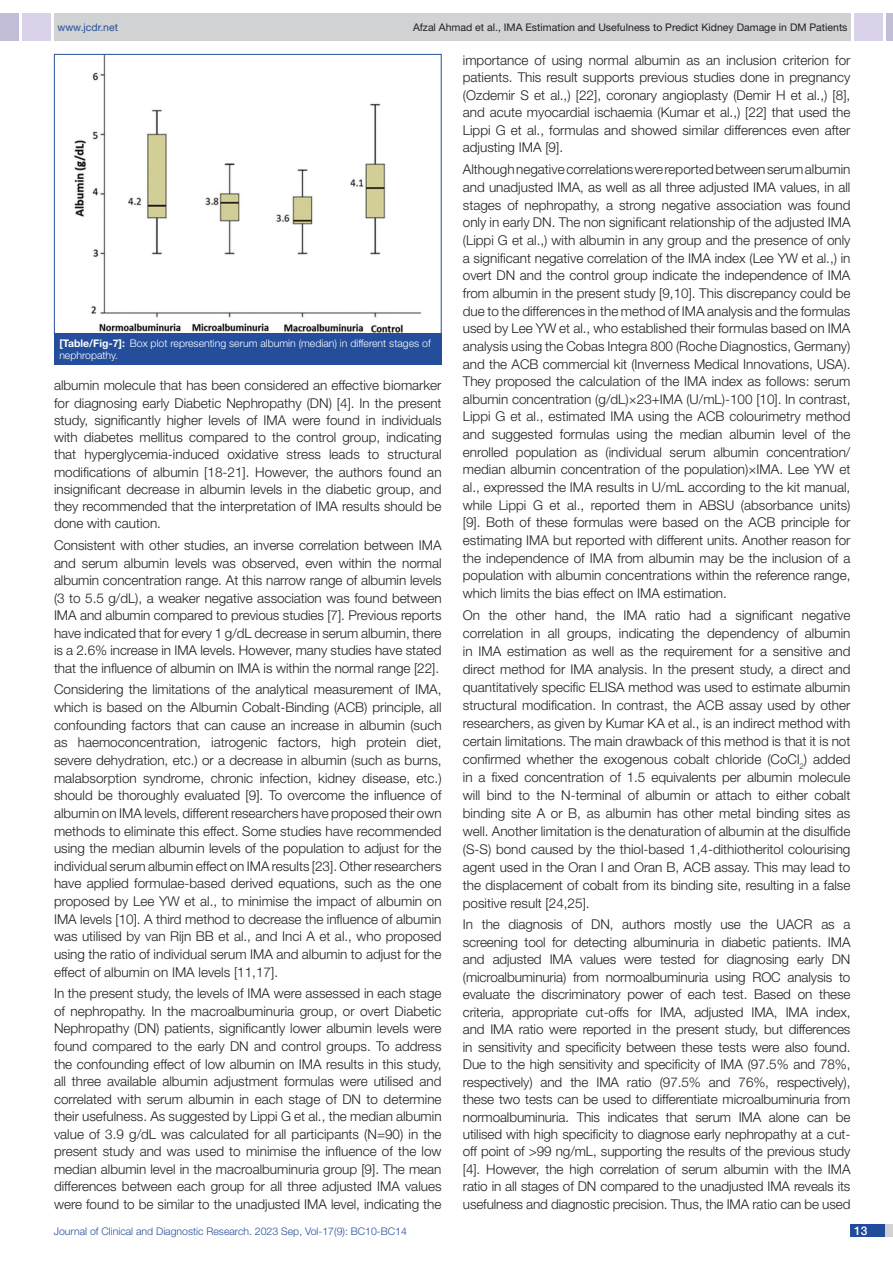
<style>
.page{position:relative;width:893px;height:1263px;background:#fff}
.page>*{position:absolute;margin:0;border:0;box-sizing:border-box;transform-origin:0 0}
.Body_text{font:300 13.5px/17.7px "Helvetica Neue";color:#231f20;text-align:justify}
.t1{font:500 12px "Helvetica Neue";color:#fff}
.TABLE_FIG{font:300 10.5px/12.6px "Helvetica Neue";color:#fff}
.t2{font:10.5px "Helvetica Neue";color:#231f20}
.t3{font:300 10.5px "Helvetica Neue";color:#244e9b}
.t4{font:10.5px "Helvetica Neue";color:#244e9b}
.s1{font-weight:700}
</style>
<div class="page">
<div style="left:54px;top:13px;width:796px;height:28px;background:#d1d2d4"></div>
<div style="left:0;top:13px;width:19px;height:28px;background:#c2bed7"></div>
<div style="left:22px;top:13px;width:29px;height:28px;background:#d9d2e8"></div>
<div style="left:886px;top:13px;width:7px;height:28px;background:#c2bed7"></div>
<div style="left:854px;top:13px;width:29px;height:28px;background:#d9d2e8"></div>
<div style="left:850px;top:1224px;width:43px;height:13px;background:#d1d2d4"></div>
<div style="left:850px;top:1224px;width:35px;height:13px;background:#214c99"></div>
<img style="left:74px;top:56px;width:347px;height:276px">
<div style="left:54px;top:54px;width:388px;height:280px;border:1px solid #244e9b"></div>
<div style="left:54px;top:333px;width:388px;height:32px;background:#244e9b"></div>
<p class="t4" style="left:57px;top:21px;width:62px">www.jcdr.net</p>
<p class="t2" style="left:413px;top:21px;width:436px">Afzal Ahmad et al., IMA Estimation and Usefulness to Predict Kidney Damage in DM Patients</p>
<p class="TABLE_FIG" style="left:59px;top:336px;width:373px"><span class="s1">[Table/Fig-7]:</span> Box plot representing serum albumin (median) in different stages of nephropathy.</p>
<p class="Body_text" style="left:54px;top:377px;width:389px;line-height:17.2px">albumin molecule that has been considered an effective biomarker for diagnosing early Diabetic Nephropathy (DN) [4]. In the present study, significantly higher levels of IMA were found in individuals with diabetes mellitus compared to the control group, indicating that hyperglycemia-induced oxidative stress leads to structural modifications of albumin [18-21]. However, the authors found an insignificant decrease in albumin levels in the diabetic group, and they recommended that the interpretation of IMA results should be done with caution.</p>
<p class="Body_text" style="left:54px;top:536px;width:389px">Consistent with other studies, an inverse correlation between IMA and serum albumin levels was observed, even within the normal albumin concentration range. At this narrow range of albumin levels (3 to 5.5 g/dL), a weaker negative association was found between IMA and albumin compared to previous studies [7]. Previous reports have indicated that for every 1 g/dL decrease in serum albumin, there is a 2.6% increase in IMA levels. However, many studies have stated that the influence of albumin on IMA is within the normal range [22].</p>
<p class="Body_text" style="left:54px;top:680px;width:389px">Considering the limitations of the analytical measurement of IMA, which is based on the Albumin Cobalt-Binding (ACB) principle, all confounding factors that can cause an increase in albumin (such as haemoconcentration, iatrogenic factors, high protein diet, severe dehydration, etc.) or a decrease in albumin (such as burns, malabsorption syndrome, chronic infection, kidney disease, etc.) should be thoroughly evaluated [9]. To overcome the influence of albumin on IMA levels, different researchers have proposed their own methods to eliminate this effect. Some studies have recommended using the median albumin levels of the population to adjust for the individual serum albumin effect on IMA results [23]. Other researchers have applied formulae-based derived equations, such as the one proposed by Lee YW et al., to minimise the impact of albumin on IMA levels [10]. A third method to decrease the influence of albumin was utilised by van Rijn BB et al., and Inci A et al., who proposed using the ratio of individual serum IMA and albumin to adjust for the effect of albumin on IMA levels [11,17].</p>
<p class="Body_text" style="left:54px;top:984px;width:389px">In the present study, the levels of IMA were assessed in each stage of nephropathy. In the macroalbuminuria group, or overt Diabetic Nephropathy (DN) patients, significantly lower albumin levels were found compared to the early DN and control groups. To address the confounding effect of low albumin on IMA results in this study, all three available albumin adjustment formulas were utilised and correlated with serum albumin in each stage of DN to determine their usefulness. As suggested by Lippi G et al., the median albumin value of 3.9 g/dL was calculated for all participants (N=90) in the present study and was used to minimise the influence of the low median albumin level in the macroalbuminuria group [9]. The mean differences between each group for all three adjusted IMA values were found to be similar to the unadjusted IMA level, indicating the</p>
<p class="Body_text" style="left:463px;top:51px;width:389px">importance of using normal albumin as an inclusion criterion for patients. This result supports previous studies done in pregnancy (Ozdemir S et al.,) [22], coronary angioplasty (Demir H et al.,) [8], and acute myocardial ischaemia (Kumar et al.,) [22] that used the Lippi G et al., formulas and showed similar differences even after adjusting IMA [9].</p>
<p class="Body_text" style="left:463px;top:160px;width:389px">Although negative correlations were reported between serum albumin and unadjusted IMA, as well as all three adjusted IMA values, in all stages of nephropathy, a strong negative association was found only in early DN. The non significant relationship of the adjusted IMA (Lippi G et al.,) with albumin in any group and the presence of only a significant negative correlation of the IMA index (Lee YW et al.,) in overt DN and the control group indicate the independence of IMA from albumin in the present study [9,10]. This discrepancy could be due to the differences in the method of IMA analysis and the formulas used by Lee YW et al., who established their formulas based on IMA analysis using the Cobas Integra 800 (Roche Diagnostics, Germany) and the ACB commercial kit (Inverness Medical Innovations, USA).<br>They proposed the calculation of the IMA index as follows: serum albumin concentration (g/dL)×23+IMA (U/mL)-100 [10]. In contrast, Lippi G et al., estimated IMA using the ACB colourimetry method and suggested formulas using the median albumin level of the enrolled population as (individual serum albumin concentration/ median albumin concentration of the population)×IMA. Lee YW et al., expressed the IMA results in U/mL according to the kit manual, while Lippi G et al., reported them in ABSU (absorbance units) [9]. Both of these formulas were based on the ACB principle for estimating IMA but reported with different units. Another reason for the independence of IMA from albumin may be the inclusion of a population with albumin concentrations within the reference range, which limits the bias effect on IMA estimation.</p>
<p class="Body_text" style="left:463px;top:606px;width:389px">On the other hand, the IMA ratio had a significant negative correlation in all groups, indicating the dependency of albumin in IMA estimation as well as the requirement for a sensitive and direct method for IMA analysis. In the present study, a direct and quantitatively specific ELISA method was used to estimate albumin structural modification. In contrast, the ACB assay used by other researchers, as given by Kumar KA et al., is an indirect method with certain limitations. The main drawback of this method is that it is not confirmed whether the exogenous cobalt chloride (CoCl<sub>2</sub>) added in a fixed concentration of 1.5 equivalents per albumin molecule will bind to the N-terminal of albumin or attach to either cobalt binding site A or B, as albumin has other metal binding sites as well. Another limitation is the denaturation of albumin at the disulfide (S-S) bond caused by the thiol-based 1,4-dithiotheritol colourising agent used in the Oran I and Oran B, ACB assay. This may lead to the displacement of cobalt from its binding site, resulting in a false positive result [24,25].</p>
<p class="Body_text" style="left:463px;top:916px;width:389px">In the diagnosis of DN, authors mostly use the UACR as a screening tool for detecting albuminuria in diabetic patients. IMA and adjusted IMA values were tested for diagnosing early DN (microalbuminuria) from normoalbuminuria using ROC analysis to evaluate the discriminatory power of each test. Based on these criteria, appropriate cut-offs for IMA, adjusted IMA, IMA index, and IMA ratio were reported in the present study, but differences in sensitivity and specificity between these tests were also found.<br>Due to the high sensitivity and specificity of IMA (97.5% and 78%, respectively) and the IMA ratio (97.5% and 76%, respectively), these two tests can be used to differentiate microalbuminuria from normoalbuminuria. This indicates that serum IMA alone can be utilised with high specificity to diagnose early nephropathy at a cut&shy;off point of &gt;99 ng/mL, supporting the results of the previous study [4]. However, the high correlation of serum albumin with the IMA ratio in all stages of DN compared to the unadjusted IMA reveals its usefulness and diagnostic precision. Thus, the IMA ratio can be used</p>
<p class="t3" style="left:54px;top:1225px;width:355px">Journal of Clinical and Diagnostic Research. 2023 Sep, Vol-17(9): BC10-BC14</p>
<p class="t1" style="left:854px;top:1223px;width:15px">13</p>
</div>
